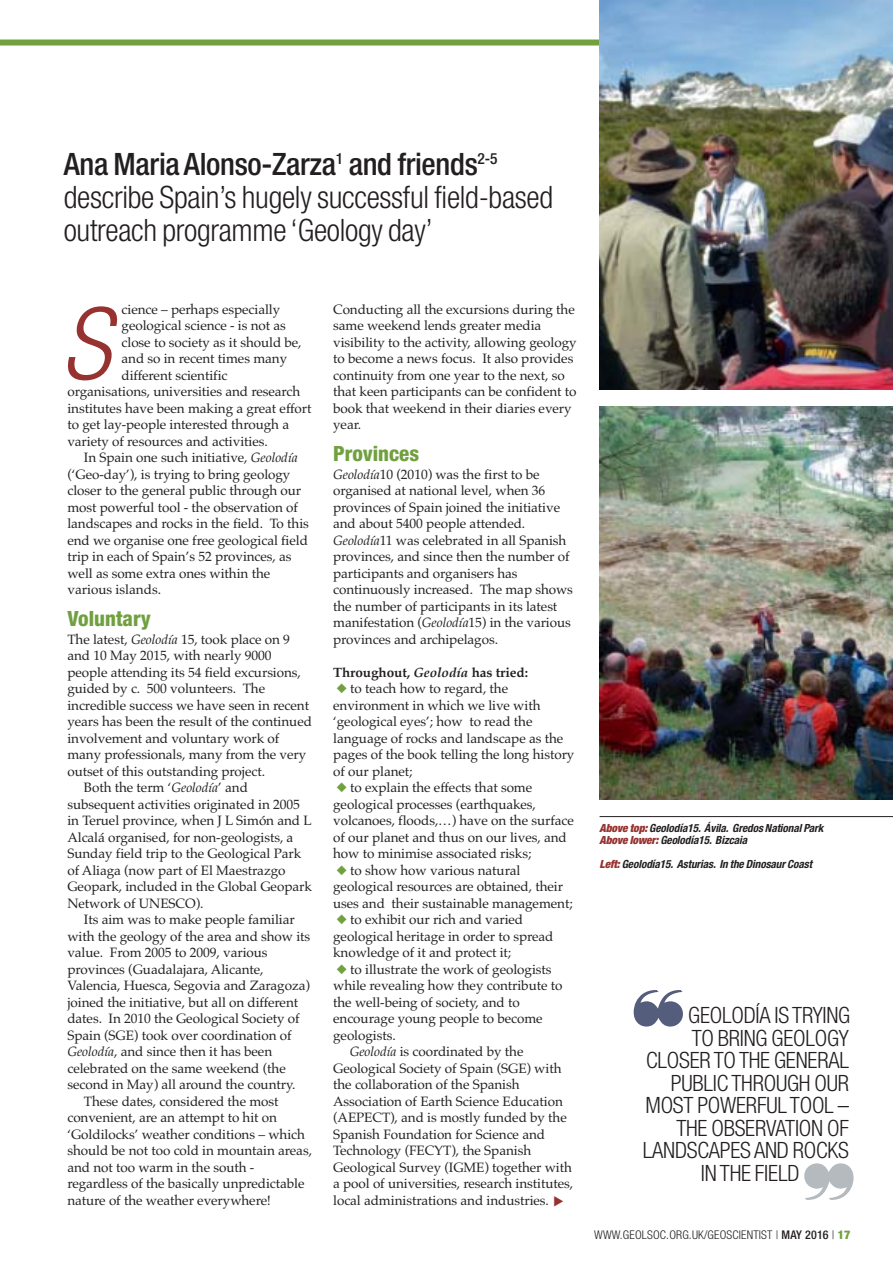
<style>
.page{position:relative;width:893px;height:1263px;background:#fff}
.page>*{position:absolute;margin:0;border:0;box-sizing:border-box;transform-origin:0 0}
.t1{font:italic 300 condensed 100.35px "Helvetica Neue LT";color:#96322f}
.t2{font:300 condensed 30.9px/32.8px "Helvetica Neue LT";letter-spacing:-.01em;color:#231f20}
.t3{font:300 condensed 22.5px "Helvetica Neue LT";letter-spacing:-.01em;color:#231f20}
.t4{font:800 condensed 21px "Helvetica Neue LT";color:#71a03f}
.t5{font:13.5px/16.5px "Palatino";letter-spacing:-.005em;color:#231f20}
.t6{font:700 13.5px "Palatino";letter-spacing:-.005em;color:#231f20}
.t7{font:300 condensed 12px "Helvetica Neue LT";letter-spacing:.015em;color:#231f20}
.t8{font:italic 700 condensed 11.25px/12px "Helvetica Neue LT";letter-spacing:-.005em;color:#231f20}
.s1{font-weight:500}
.s2{font-style:italic}
.s3{color:#71a03f}
.s4{font-weight:900;color:#96322f}
.s5{font-weight:900;color:#71a03f}
</style>
<div class="page">
<div style="left:0;top:40px;width:858px;height:6px;background:#71a03f"></div>
<hr style="left:600px;top:816px;width:293px;height:1px;background:#231f20">
<img style="left:600px;top:0;width:293px;height:390px">
<img style="left:600px;top:407px;width:293px;height:392px">
<h2 class="t2" style="left:64px;top:150px;width:491px"><span class="s1">Ana Maria Alonso-Zarza</span><sup>1</sup> <span class="s1">and friends</span><sup>2-5 </sup>describe Spain’s hugely successful field-based outreach programme ‘Geology day’</h2>
<p class="t5" style="left:122px;top:302px;width:160px">cience – perhaps especially</p>
<p class="t5" style="left:122px;top:319px;width:166px">geological science - is not as</p>
<p class="t5" style="left:122px;top:335px;width:182px">close to society as it should be,</p>
<p class="t5" style="left:122px;top:352px;width:167px">and so in recent times many</p>
<p class="t5" style="left:122px;top:368px;width:108px">different scientific</p>
<p class="t5" style="left:67px;top:385px;width:234px">organisations, universities and research</p>
<p class="t5" style="left:67px;top:401px;width:246px">institutes have been making a great effort</p>
<p class="t5" style="left:67px;top:418px;width:223px">to get lay-people interested through a</p>
<p class="t5" style="left:67px;top:434px;width:202px">variety of resources and activities.</p>
<p class="t5" style="left:84px;top:451px;width:215px">In Spain one such initiative, <span class="s2">Geolodía</span></p>
<p class="t5" style="left:67px;top:467px;width:225px">(‘Geo-day’), is trying to bring geology</p>
<p class="t5" style="left:67px;top:484px;width:235px">closer to the general public through our</p>
<p class="t5" style="left:67px;top:500px;width:232px">most powerful tool - the observation of</p>
<p class="t5" style="left:67px;top:517px;width:243px">landscapes and rocks in the field. To this</p>
<p class="t5" style="left:67px;top:533px;width:242px">end we organise one free geological field</p>
<p class="t5" style="left:67px;top:550px;width:226px">trip in each of Spain’s 52 provinces, as</p>
<p class="t5" style="left:67px;top:566px;width:204px">well as some extra ones within the</p>
<p class="t5" style="left:67px;top:583px;width:95px">various islands.</p>
<h3 class="t4" style="left:67px;top:610px;width:85px">Voluntary</h3>
<p class="t5" style="left:67px;top:632px;width:224px">The latest, <span class="s2">Geolodía</span> 15, took place on 9</p>
<p class="t5" style="left:67px;top:649px;width:206px">and 10 May 2015, with nearly 9000</p>
<p class="t5" style="left:67px;top:665px;width:235px">people attending its 54 field excursions,</p>
<p class="t5" style="left:67px;top:682px;width:199px">guided by c. 500 volunteers. The</p>
<p class="t5" style="left:67px;top:698px;width:243px">incredible success we have seen in recent</p>
<p class="t5" style="left:67px;top:715px;width:246px">years has been the result of the continued</p>
<p class="t5" style="left:67px;top:731px;width:213px">involvement and voluntary work of</p>
<p class="t5" style="left:67px;top:748px;width:240px">many professionals, many from the very</p>
<p class="t5" style="left:67px;top:764px;width:199px">outset of this outstanding project.</p>
<p class="t5" style="left:84px;top:781px;width:165px">Both the term ‘<span class="s2">Geolodía</span>’ and</p>
<p class="t5" style="left:67px;top:797px;width:234px">subsequent activities originated in 2005</p>
<p class="t5" style="left:67px;top:814px;width:246px">in Teruel province, when J L Simón and L</p>
<p class="t5" style="left:67px;top:830px;width:227px">Alcalá organised, for non-geologists, a</p>
<p class="t5" style="left:67px;top:847px;width:235px">Sunday field trip to the Geological Park</p>
<p class="t5" style="left:67px;top:863px;width:220px">of Aliaga (now part of El Maestrazgo</p>
<p class="t5" style="left:67px;top:880px;width:246px">Geopark, included in the Global Geopark</p>
<p class="t5" style="left:67px;top:896px;width:138px">Network of UNESCO).</p>
<p class="t5" style="left:84px;top:913px;width:212px">Its aim was to make people familiar</p>
<p class="t5" style="left:67px;top:929px;width:244px">with the geology of the area and show its</p>
<p class="t5" style="left:67px;top:946px;width:202px">value. From 2005 to 2009, various</p>
<p class="t5" style="left:67px;top:962px;width:198px">provinces (Guadalajara, Alicante,</p>
<p class="t5" style="left:67px;top:979px;width:244px">Valencia, Huesca, Segovia and Zaragoza)</p>
<p class="t5" style="left:67px;top:995px;width:232px">joined the initiative, but all on different</p>
<p class="t5" style="left:67px;top:1012px;width:234px">dates. In 2010 the Geological Society of</p>
<p class="t5" style="left:67px;top:1028px;width:226px">Spain (SGE) took over coordination of</p>
<p class="t5" style="left:67px;top:1045px;width:206px"><span class="s2">Geolodía</span>, and since then it has been</p>
<p class="t5" style="left:67px;top:1061px;width:220px">celebrated on the same weekend (the</p>
<p class="t5" style="left:67px;top:1078px;width:229px">second in May) all around the country.</p>
<p class="t5" style="left:84px;top:1094px;width:196px">These dates, considered the most</p>
<p class="t5" style="left:67px;top:1111px;width:211px">convenient, are an attempt to hit on</p>
<p class="t5" style="left:67px;top:1127px;width:239px">‘Goldilocks’ weather conditions – which</p>
<p class="t5" style="left:67px;top:1144px;width:246px">should be not too cold in mountain areas,</p>
<p class="t5" style="left:67px;top:1160px;width:188px">and not too warm in the south -</p>
<p class="t5" style="left:67px;top:1177px;width:239px">regardless of the basically unpredictable</p>
<p class="t5" style="left:67px;top:1193px;width:205px">nature of the weather everywhere!</p>
<h1 class="t1" style="left:62px;top:307px;width:50px">S</h1>
<p class="t5" style="left:333px;top:302px;width:245px">Conducting all the excursions during the same weekend lends greater media visibility to the activity, allowing geology to become a news focus. It also provides continuity from one year to the next, so that keen participants can be confident to book that weekend in their diaries every year.</p>
<h3 class="t4" style="left:333px;top:445px;width:87px">Provinces</h3>
<p class="t5" style="left:333px;top:467px;width:241px"><span class="s2">Geolodía</span>10 (2010) was the first to be organised at national level, when 36 provinces of Spain joined the initiative and about 5400 people attended.<br><span class="s2">Geolodía</span>11 was celebrated in all Spanish provinces, and since then the number of participants and organisers has continuously increased. The map shows the number of participants in its latest manifestation (<span class="s2">Geolodía</span>15) in the various provinces and archipelagos.</p>
<p class="t6" style="left:333px;top:667px;width:196px">Throughout, <span class="s2">Geolodía</span> has tried:</p>
<p class="t5" style="left:333px;top:682px;width:243px"><span class="s3">◆</span> to teach how to regard, the environment in which we live with ‘geological eyes’; how to read the language of rocks and landscape as the pages of the book telling the long history of our planet;</p>
<p class="t5" style="left:333px;top:781px;width:242px"><span class="s3">◆</span> to explain the effects that some geological processes (earthquakes, volcanoes, floods,…) have on the surface of our planet and thus on our lives, and how to minimise associated risks;</p>
<p class="t5" style="left:333px;top:863px;width:241px"><span class="s3">◆</span> to show how various natural geological resources are obtained, their uses and their sustainable management;</p>
<p class="t5" style="left:333px;top:913px;width:222px"><span class="s3">◆</span> to exhibit our rich and varied geological heritage in order to spread knowledge of it and protect it;</p>
<p class="t5" style="left:336px;top:962px;width:217px"><span class="s3">◆</span> to illustrate the work of geologists</p>
<p class="t5" style="left:333px;top:979px;width:231px">while revealing how they contribute to</p>
<p class="t5" style="left:333px;top:995px;width:188px">the well-being of society, and to</p>
<p class="t5" style="left:333px;top:1012px;width:211px">encourage young people to become</p>
<p class="t5" style="left:333px;top:1028px;width:64px">geologists.</p>
<p class="t5" style="left:350px;top:1045px;width:175px"><span class="s2">Geolodía</span> is coordinated by the</p>
<p class="t5" style="left:333px;top:1061px;width:230px">Geological Society of Spain (SGE) with</p>
<p class="t5" style="left:333px;top:1078px;width:188px">the collaboration of the Spanish</p>
<p class="t5" style="left:333px;top:1094px;width:231px">Association of Earth Science Education</p>
<p class="t5" style="left:333px;top:1111px;width:235px">(AEPECT), and is mostly funded by the</p>
<p class="t5" style="left:333px;top:1127px;width:213px">Spanish Foundation for Science and</p>
<p class="t5" style="left:333px;top:1144px;width:200px">Technology (FECYT), the Spanish</p>
<p class="t5" style="left:333px;top:1160px;width:240px">Geological Survey (IGME) together with</p>
<p class="t5" style="left:333px;top:1177px;width:242px">a pool of universities, research institutes,</p>
<p class="t5" style="left:333px;top:1193px;width:217px">local administrations and industries.</p>
<p class="t8" style="left:600px;top:823px;width:225px"><span class="s4">Above top:</span> Geolodía15. Ávila. Gredos National Park<br><span class="s4">Above lower:</span> Geolodía15. Bizcaia</p>
<p class="t8" style="left:600px;top:859px;width:214px"><span class="s4">Left:</span> Geolodía15. Asturias. In the Dinosaur Coast</p>
<h3 class="t3" style="left:688px;top:1007px;width:164px">GEOLODÍA IS TRYING</h3>
<h3 class="t3" style="left:692px;top:1030px;width:159px">TO BRING GEOLOGY</h3>
<h3 class="t3" style="left:646px;top:1052px;width:204px">CLOSER TO THE GENERAL</h3>
<h3 class="t3" style="left:671px;top:1075px;width:180px">PUBLIC THROUGH OUR</h3>
<h3 class="t3" style="left:645px;top:1097px;width:205px">MOST POWERFUL TOOL –</h3>
<h3 class="t3" style="left:676px;top:1120px;width:174px">THE OBSERVATION OF</h3>
<h3 class="t3" style="left:643px;top:1142px;width:208px">LANDSCAPES AND ROCKS</h3>
<h3 class="t3" style="left:701px;top:1165px;width:100px">IN THE FIELD</h3>
<p class="t7" style="left:594px;top:1230px;width:258px">WWW.GEOLSOC.ORG.UK/GEOSCIENTIST | <span class="s1">MAY 2016</span> | <span class="s5">17</span></p>
</div>
